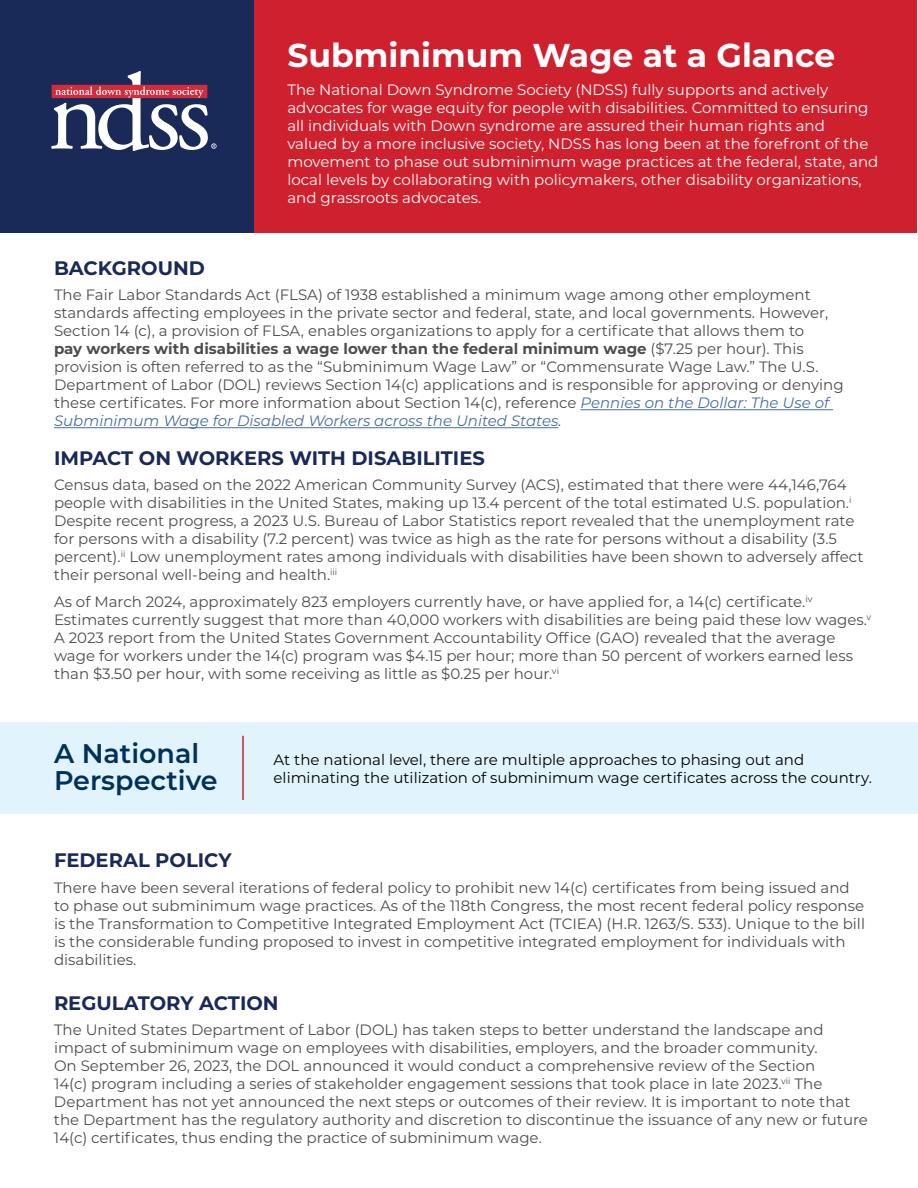
<style>
.page{position:relative;width:918px;height:1188px;background:#fff}
.page>*{position:absolute;margin:0;border:0;box-sizing:border-box;transform-origin:0 0}
.t1{font:700 33px "Montserrat";color:#fff}
.t2{font:600 27px/27px "Montserrat";color:#00315a}
.t3{font:700 19.5px "Montserrat";color:#192958}
.t4{font:15px/18px "Montserrat";color:#4d4d4f}
.t5{font:15px/18px "Montserrat";color:#fff}
.t6{font:15px/18px "Montserrat";color:#000}
.s1{font-weight:700}
.s2{font-style:italic;color:#456da9}
.s3{font-style:italic}
</style>
<div class="page">
<div style="left:1px;top:0;width:916px;height:232px;background:#cf202e"></div>
<div style="left:0;top:0;width:254px;height:232px;background:#192958"></div>
<svg style="left:51px;top:71px;width:166px;height:80px"></svg>
<hr style="left:581px;top:409px;width:252px;height:1px;background:#456da9">
<hr style="left:54px;top:427px;width:504px;height:1px;background:#456da9">
<div style="left:0;top:722px;width:918px;height:92px;background:#e1f4fd"></div>
<hr style="left:242px;top:736px;width:2px;height:64px;background:#cf202e">
<h1 class="t1" style="left:287px;top:31px;width:549px">Subminimum Wage at a Glance</h1>
<p class="t5" style="left:287px;top:80px;width:593px">The National Down Syndrome Society (NDSS) fully supports and actively advocates for wage equity for people with disabilities. Committed to ensuring all individuals with Down syndrome are assured their human rights and valued by a more inclusive society, NDSS has long been at the forefront of the movement to phase out subminimum wage practices at the federal, state, and local levels by collaborating with policymakers, other disability organizations, and grassroots advocates.</p>
<h3 class="t3" style="left:54px;top:254px;width:152px">BACKGROUND</h3>
<p class="t4" style="left:54px;top:285px;width:791px">The Fair Labor Standards Act (FLSA) of 1938 established a minimum wage among other employment standards affecting employees in the private sector and federal, state, and local governments. However, Section 14 (c), a provision of FLSA, enables organizations to apply for a certificate that allows them to<br><span class="s1">pay workers with disabilities a wage lower than the federal minimum wage</span> ($7.25 per hour). This provision is often referred to as the “Subminimum Wage Law” or “Commensurate Wage Law.” The U.S.<br>Department of Labor (DOL) reviews Section 14(c) applications and is responsible for approving or denying these certificates. For more information about Section 14(c), reference <span class="s2">Pennies on the Dollar: The Use of Subminimum Wage for Disabled Workers across the United States</span><span class="s3">.</span></p>
<h3 class="t3" style="left:54px;top:444px;width:432px">IMPACT ON WORKERS WITH DISABILITIES</h3>
<p class="t4" style="left:54px;top:475px;width:811px">Census data, based on the 2022 American Community Survey (ACS), estimated that there were 44,146,764 people with disabilities in the United States, making up 13.4 percent of the total estimated U.S. population.<sup>i </sup>Despite recent progress, a 2023 U.S. Bureau of Labor Statistics report revealed that the unemployment rate for persons with a disability (7.2 percent) was twice as high as the rate for persons without a disability (3.5 percent).<sup>ii</sup> Low unemployment rates among individuals with disabilities have been shown to adversely affect their personal well-being and health.<sup>iii</sup></p>
<p class="t4" style="left:54px;top:592px;width:819px">As of March 2024, approximately 823 employers currently have, or have applied for, a 14(c) certificate.<sup>iv </sup>Estimates currently suggest that more than 40,000 workers with disabilities are being paid these low wages.<sup>v </sup>A 2023 report from the United States Government Accountability Office (GAO) revealed that the average wage for workers under the 14(c) program was $4.15 per hour; more than 50 percent of workers earned less than $3.50 per hour, with some receiving as little as $0.25 per hour.<sup>vi</sup></p>
<h2 class="t2" style="left:54px;top:739px;width:165px">A National<br>Perspective</h2>
<p class="t6" style="left:274px;top:750px;width:600px">At the national level, there are multiple approaches to phasing out and eliminating the utilization of subminimum wage certificates across the country.</p>
<h3 class="t3" style="left:54px;top:846px;width:179px">FEDERAL POLICY</h3>
<p class="t4" style="left:54px;top:878px;width:813px">There have been several iterations of federal policy to prohibit new 14(c) certificates from being issued and to phase out subminimum wage practices. As of the 118th Congress, the most recent federal policy response is the Transformation to Competitive Integrated Employment Act (TCIEA) (H.R. 1263/S. 533). Unique to the bill is the considerable funding proposed to invest in competitive integrated employment for individuals with disabilities.</p>
<h3 class="t3" style="left:54px;top:989px;width:226px">REGULATORY ACTION</h3>
<p class="t4" style="left:54px;top:1020px;width:816px">The United States Department of Labor (DOL) has taken steps to better understand the landscape and impact of subminimum wage on employees with disabilities, employers, and the broader community.<br>On September 26, 2023, the DOL announced it would conduct a comprehensive review of the Section<br>14(c) program including a series of stakeholder engagement sessions that took place in late 2023.<sup>vii</sup> The Department has not yet announced the next steps or outcomes of their review. It is important to note that the Department has the regulatory authority and discretion to discontinue the issuance of any new or future 14(c) certificates, thus ending the practice of subminimum wage.</p>
</div>
